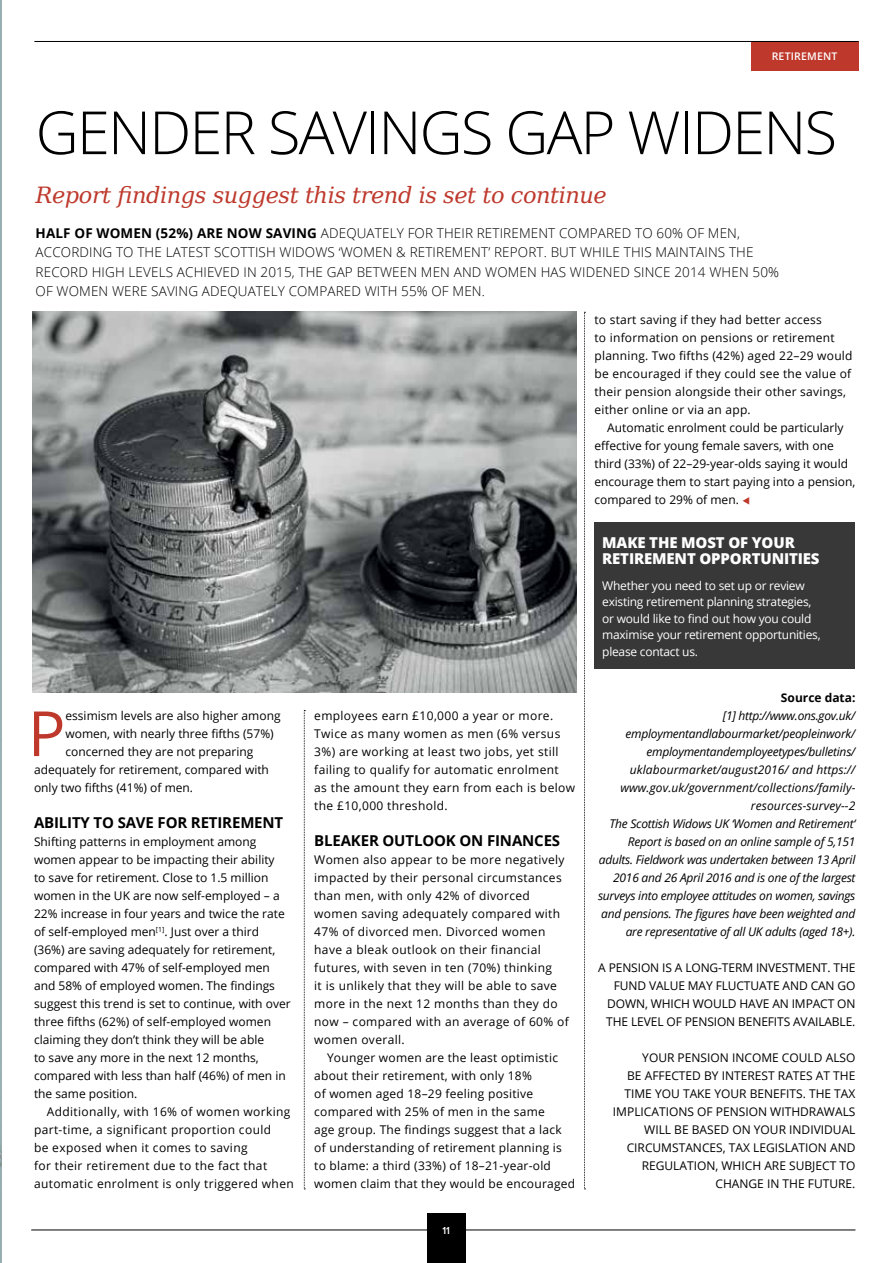
<style>
.page{position:relative;width:893px;height:1263px;background:#fff}
.page>*{position:absolute;margin:0;border:0;box-sizing:border-box;transform-origin:0 0}
.t1{font:62.4px "Open Sans";color:#be392c}
.t2{font:300 59.55px "Open Sans";letter-spacing:-.03em;color:#000}
.t3{font:italic 22.5px "DejaVu Serif";letter-spacing:-.02em;color:#be392c}
.t4{font:700 15px "Open Sans";letter-spacing:-.01em;color:#000}
.t5{font:800 15px/16.5px "Open Sans";letter-spacing:-.01em;color:#fff}
.t6{font:300 13.5px/19.5px "Open Sans";letter-spacing:.01em;color:#000}
.t7{font:12px/18px "Open Sans";letter-spacing:.01em;color:#000}
.t8{font:12px/18px "Open Sans";letter-spacing:.03em;color:#000}
.t9{font:italic 12px/18px "Open Sans";letter-spacing:-.02em;color:#000;text-align:right}
.t10{font:12px/16.5px "Open Sans";letter-spacing:-.02em;color:#fff}
.t11{font:12px/18px "Open Sans";letter-spacing:-.01em;color:#000;text-align:right}
.t12{font:700 12px "Open Sans";color:#000}
.t13{font:600 10.5px "Open Sans";letter-spacing:.02em;color:#fff}
.t14{font:600 10.5px "Proxima Nova Cond";color:#fff}
.s1{font-weight:700}
.s2{color:#be392c}
</style>
<div class="page">
<img style="left:0;top:0;width:1px;height:1263px">
<svg style="left:304px;top:710px;width:1px;height:479px"></svg>
<svg style="left:584px;top:312px;width:1px;height:877px"></svg>
<div style="left:751px;top:41px;width:107px;height:30px;background:#be392c"></div>
<hr style="left:34px;top:41px;width:825px;height:1px;background:#000">
<hr style="left:31px;top:1229px;width:824px;height:1px;background:#000">
<div style="left:427px;top:1213px;width:38px;height:50px;background:#000"></div>
<div style="left:594px;top:523px;width:261px;height:146px;background:#383839"></div>
<img style="left:33px;top:312px;width:544px;height:380px">
<p class="t13" style="left:772px;top:49px;width:67px">RETIREMENT</p>
<h2 class="t2" style="left:36px;top:92px;width:803px">GENDER SAVINGS GAP WIDENS</h2>
<h3 class="t3" style="left:36px;top:175px;width:573px">Report findings suggest this trend is set to continue</h3>
<p class="t6" style="left:36px;top:223px;width:745px"><span class="s1">HALF OF WOMEN (52%) ARE NOW SAVING</span> ADEQUATELY FOR THEIR RETIREMENT COMPARED TO 60% OF MEN, ACCORDING TO THE LATEST SCOTTISH WIDOWS ‘WOMEN &amp; RETIREMENT’ REPORT. BUT WHILE THIS MAINTAINS THE RECORD HIGH LEVELS ACHIEVED IN 2015, THE GAP BETWEEN MEN AND WOMEN HAS WIDENED SINCE 2014 WHEN 50% OF WOMEN WERE SAVING ADEQUATELY COMPARED WITH 55% OF MEN.</p>
<p class="t7" style="left:594px;top:310px;width:260px">to start saving if they had better access<br>to information on pensions or retirement planning. Two fifths (42%) aged 22–29 would be encouraged if they could see the value of their pension alongside their other savings, either online or via an app.</p>
<p class="t7" style="left:594px;top:418px;width:262px;text-indent:13px">Automatic enrolment could be particularly effective for young female savers, with one third (33%) of 22–29-year-olds saying it would encourage them to start paying into a pension, compared to 29% of men. <span class="s2">▼</span></p>
<h1 class="t1" style="left:28px;top:691px;width:39px">P</h1>
<p class="t7" style="left:65px;top:706px;width:217px">essimism levels are also higher among</p>
<p class="t7" style="left:65px;top:724px;width:210px">women, with nearly three fifths (57%)</p>
<p class="t7" style="left:65px;top:742px;width:190px">concerned they are not preparing</p>
<p class="t7" style="left:34px;top:760px;width:236px">adequately for retirement, compared with</p>
<p class="t7" style="left:34px;top:778px;width:161px">only two fifths (41%) of men.</p>
<p class="t4" style="left:34px;top:812px;width:251px">ABILITY TO SAVE FOR RETIREMENT</p>
<p class="t7" style="left:34px;top:832px;width:258px">Shifting patterns in employment among women appear to be impacting their ability<br>to save for retirement. Close to 1.5 million women in the UK are now self-employed – a 22% increase in four years and twice the rate of self-employed men<sup>[1]</sup>. Just over a third (36%) are saving adequately for retirement, compared with 47% of self-employed men and 58% of employed women. The findings suggest this trend is set to continue, with over three fifths (62%) of self-employed women claiming they don’t think they will be able<br>to save any more in the next 12 months, compared with less than half (46%) of men in the same position.</p>
<p class="t8" style="left:34px;top:1102px;width:261px;text-indent:13px">Additionally, with 16% of women working part-time, a significant proportion could<br>be exposed when it comes to saving<br>for their retirement due to the fact that automatic enrolment is only triggered when</p>
<p class="t8" style="left:314px;top:706px;width:262px">employees earn £10,000 a year or more.<br>Twice as many women as men (6% versus 3%) are working at least two jobs, yet still failing to qualify for automatic enrolment<br>as the amount they earn from each is below the £10,000 threshold.</p>
<p class="t4" style="left:314px;top:830px;width:247px">BLEAKER OUTLOOK ON FINANCES</p>
<p class="t8" style="left:314px;top:850px;width:256px">Women also appear to be more negatively impacted by their personal circumstances than men, with only 42% of divorced women saving adequately compared with 47% of divorced men. Divorced women have a bleak outlook on their financial futures, with seven in ten (70%) thinking<br>it is unlikely that they will be able to save more in the next 12 months than they do now – compared with an average of 60% of women overall.</p>
<p class="t7" style="left:314px;top:1048px;width:262px;text-indent:13px">Younger women are the least optimistic about their retirement, with only 18%<br>of women aged 18–29 feeling positive compared with 25% of men in the same<br>age group. The findings suggest that a lack of understanding of retirement planning is to blame: a third (33%) of 18–21-year-old women claim that they would be encouraged</p>
<p class="t14" style="left:442px;top:1224px;width:9px">11</p>
<p class="t5" style="left:602px;top:533px;width:219px">MAKE THE MOST OF YOUR<br>RETIREMENT OPPORTUNITIES</p>
<p class="t10" style="left:602px;top:577px;width:220px">Whether you need to set up or review existing retirement planning strategies, or would like to find out how you could maximise your retirement opportunities, please contact us.</p>
<p class="t12" style="left:781px;top:689px;width:76px">Source data:</p>
<p class="t9" style="left:598px;top:706px;width:259px">[1] http://www.ons.gov.uk/ employmentandlabourmarket/peopleinwork/ employmentandemployeetypes/bulletins/ uklabourmarket/august2016/ and https:// www.gov.uk/government/collections/family&shy;resources-survey--2<br>The Scottish Widows UK ‘Women and Retirement‘ Report is based on an online sample of 5,151 adults. Fieldwork was undertaken between 13 April 2016 and 26 April 2016 and is one of the largest surveys into employee attitudes on women, savings and pensions. The figures have been weighted and are representative of all UK adults (aged 18+).</p>
<p class="t11" style="left:598px;top:958px;width:259px">A PENSION IS A LONG-TERM INVESTMENT. THE FUND VALUE MAY FLUCTUATE AND CAN GO DOWN, WHICH WOULD HAVE AN IMPACT ON THE LEVEL OF PENSION BENEFITS AVAILABLE.</p>
<p class="t7" style="left:613px;top:1048px;width:244px;text-align:right">YOUR PENSION INCOME COULD ALSO<br>BE AFFECTED BY INTEREST RATES AT THE<br>TIME YOU TAKE YOUR BENEFITS. THE TAX<br>IMPLICATIONS OF PENSION WITHDRAWALS<br>WILL BE BASED ON YOUR INDIVIDUAL<br>CIRCUMSTANCES, TAX LEGISLATION AND<br>REGULATION, WHICH ARE SUBJECT TO<br>CHANGE IN THE FUTURE.</p>
</div>
